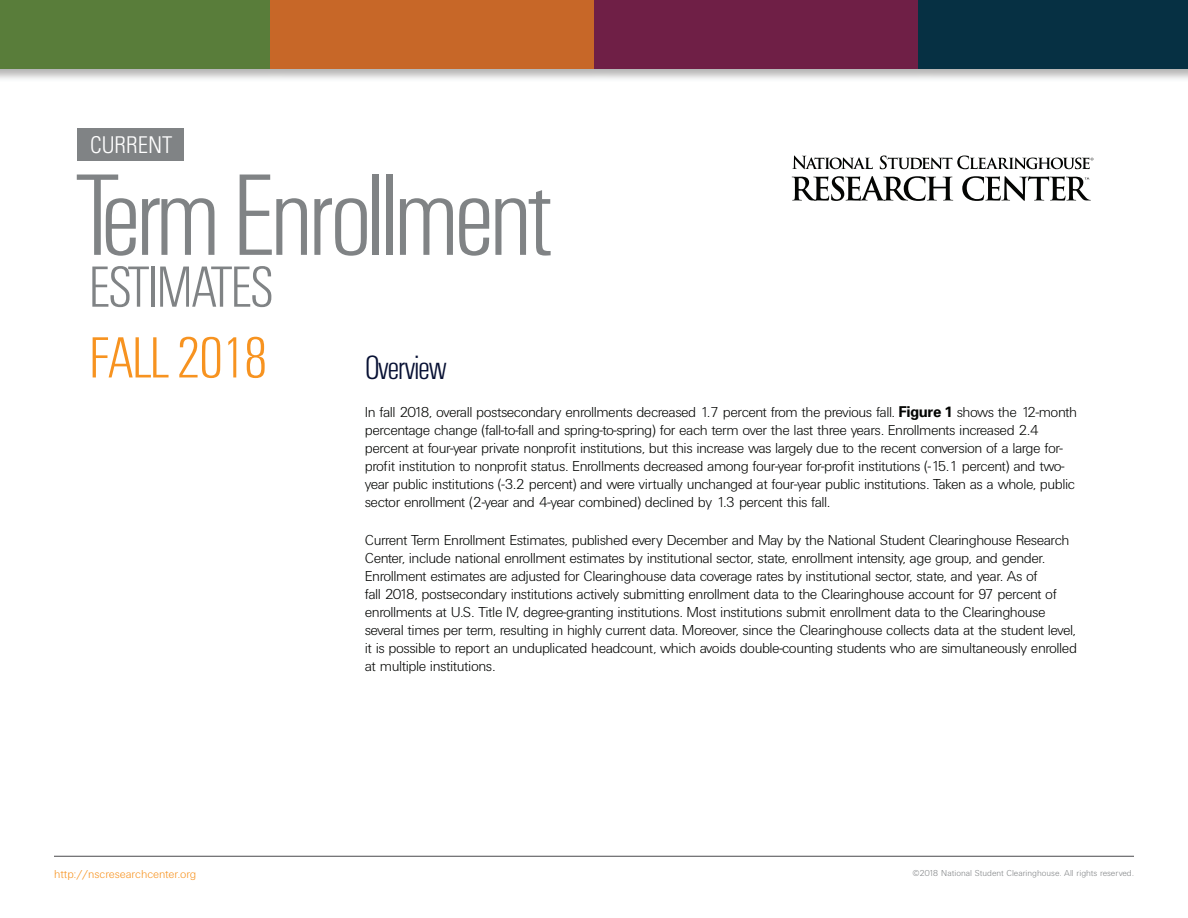
<style>
.page{position:relative;width:1188px;height:918px;background:#fff}
.page>*{position:absolute;margin:0;border:0;box-sizing:border-box;transform-origin:0 0}
.t1{font:120.45px "Univers Light Cond DTC";letter-spacing:-.07em;color:#808385}
.t2{font:60.15px "Univers Light Cond DTC";letter-spacing:-.05em;color:#808385}
.t3{font:60.15px "Univers Light Cond DTC";letter-spacing:-.05em;color:#f79320}
.t4{font:34.95px "Univers Light Cond DTC";letter-spacing:-.07em;color:#081134}
.t5{font:300 condensed 23.1px "Univers";color:#fff}
.t6{font:15px/18px "Univers Light DTC";letter-spacing:-.03em;color:#040503}
.t7{font:12px "Univers Light DTC";color:#f79320}
.t8{font:9px "Univers Light DTC";color:#808385}
.s1{font-family:"Univers";font-weight:700}
</style>
<div class="page">
<svg style="left:792px;top:155px;width:81px;height:14px"></svg>
<svg style="left:880px;top:156px;width:214px;height:13px"></svg>
<svg style="left:792px;top:176px;width:161px;height:25px"></svg>
<svg style="left:962px;top:176px;width:129px;height:25px"></svg>
<img style="left:0;top:68px;width:1188px;height:11px">
<div style="left:0;top:0;width:270px;height:68px;background:#597d3a"></div>
<div style="left:270px;top:0;width:324px;height:68px;background:#c76728"></div>
<div style="left:594px;top:0;width:324px;height:68px;background:#6f1f46"></div>
<div style="left:918px;top:0;width:270px;height:68px;background:#063043"></div>
<hr style="left:54px;top:856px;width:1080px;height:1px;background:#4a4a4c">
<div style="left:77px;top:128px;width:107px;height:32px;background:#808385"></div>
<h3 class="t5" style="left:90px;top:131px;width:84px">CURRENT</h3>
<h1 class="t1" style="left:75px;top:152px;width:480px">Term Enrollment</h1>
<h2 class="t2" style="left:88px;top:255px;width:187px">ESTIMATES</h2>
<h2 class="t3" style="left:88px;top:326px;width:182px">FALL 2018</h2>
<h3 class="t4" style="left:365px;top:349px;width:84px">Overview</h3>
<p class="t6" style="left:365px;top:403px;width:714px">In fall 2018, overall postsecondary enrollments decreased 1.7 percent from the previous fall. <span class="s1">Figure 1</span> shows the 12-month percentage change (fall-to-fall and spring-to-spring) for each term over the last three years. Enrollments increased 2.4 percent at four-year private nonprofit institutions, but this increase was largely due to the recent conversion of a large for&shy;profit institution to nonprofit status. Enrollments decreased among four-year for-profit institutions (-15.1 percent) and two&shy;year public institutions (-3.2 percent) and were virtually unchanged at four-year public institutions. Taken as a whole, public sector enrollment (2-year and 4-year combined) declined by 1.3 percent this fall.</p>
<p class="t6" style="left:365px;top:531px;width:714px">Current Term Enrollment Estimates, published every December and May by the National Student Clearinghouse Research Center, include national enrollment estimates by institutional sector, state, enrollment intensity, age group, and gender.<br>Enrollment estimates are adjusted for Clearinghouse data coverage rates by institutional sector, state, and year. As of<br>fall 2018, postsecondary institutions actively submitting enrollment data to the Clearinghouse account for 97 percent of enrollments at U.S. Title IV, degree-granting institutions. Most institutions submit enrollment data to the Clearinghouse several times per term, resulting in highly current data. Moreover, since the Clearinghouse collects data at the student level, it is possible to report an unduplicated headcount, which avoids double-counting students who are simultaneously enrolled at multiple institutions.</p>
<p class="t7" style="left:54px;top:868px;width:144px">http://nscresearchcenter.org</p>
<p class="t8" style="left:912px;top:868px;width:223px">©2018 National Student Clearinghouse. All rights reserved.</p>
</div>
